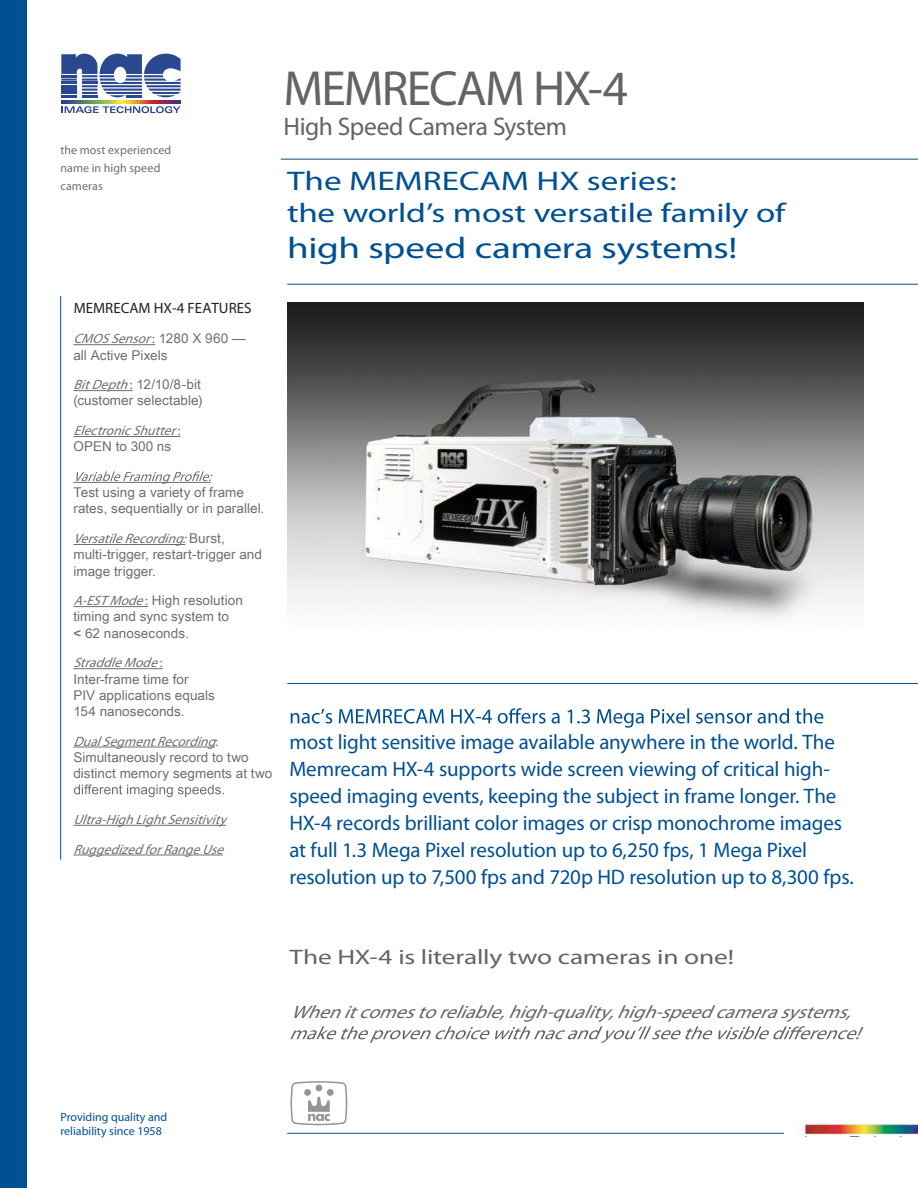
<style>
.page{position:relative;width:918px;height:1188px;background:#fff}
.page>*{position:absolute;margin:0;border:0;box-sizing:border-box;transform-origin:0 0}
.t1{font:49.5px "Myriad Pro";letter-spacing:-.035em;color:#636466}
.t2{font:30px "Myriad Pro";letter-spacing:-.01em;color:#005092;scale:1.3 1}
.t3{font:27px "Myriad Pro";letter-spacing:-.005em;color:#005092;scale:1.3 1}
.t4{font:25.5px "Myriad Pro";letter-spacing:-.02em;color:#636466}
.t5{font:21px/27px "Myriad Pro";letter-spacing:-.01em;color:#005092}
.t6{font:21px "Myriad Pro";letter-spacing:-.005em;color:#636466;scale:1.3 1}
.t7{font:italic 18px "Myriad Pro";color:#636567;scale:1.1 1}
.t8{font:15px "Myriad Pro";color:#221f1f}
.t9{font:13.5px/16.2px "Arial Unicode MS";letter-spacing:.005em;color:#6d6e71}
.t10{font:italic 13.5px "Myriad Pro";color:#6d6e71}
.t11{font:12px/18px "Myriad Pro";letter-spacing:.01em;color:#6d6e71}
.t12{font:12px/14.4px "Myriad Pro";color:#005092}
.s1{font-style:normal}
.s2{font-family:"Arial Unicode MS";font-style:normal}
.s3{font-family:"Myriad Pro";font-style:italic}
.s4{font-family:"Myriad Pro"}
</style>
<div class="page">
<hr style="left:73px;top:344px;width:82px;height:1px;background:#6d6e71">
<hr style="left:73px;top:390px;width:60px;height:1px;background:#6d6e71">
<hr style="left:73px;top:436px;width:108px;height:1px;background:#6d6e71">
<hr style="left:73px;top:482px;width:138px;height:1px;background:#6d6e71">
<hr style="left:73px;top:544px;width:112px;height:1px;background:#6d6e71">
<hr style="left:73px;top:606px;width:75px;height:1px;background:#6d6e71">
<hr style="left:73px;top:668px;width:90px;height:1px;background:#6d6e71">
<hr style="left:73px;top:747px;width:142px;height:1px;background:#6d6e71">
<hr style="left:73px;top:825px;width:153px;height:1px;background:#6d6e71">
<hr style="left:73px;top:855px;width:150px;height:1px;background:#6d6e71">
<svg style="left:76px;top:471px;width:136px;height:13px"></svg>
<svg style="left:74px;top:784px;width:150px;height:13px"></svg>
<hr style="left:281px;top:159px;width:637px;height:1px;background:#005092">
<hr style="left:60px;top:296px;width:1px;height:564px;background:#005092">
<hr style="left:287px;top:1133px;width:631px;height:1px;background:#005092">
<hr style="left:287px;top:284px;width:631px;height:1px;background:#005092">
<hr style="left:287px;top:683px;width:631px;height:1px;background:#005092">
<img style="left:785px;top:1124px;width:133px;height:12px">
<svg style="left:290px;top:1081px;width:57px;height:45px"></svg>
<img style="left:287px;top:302px;width:577px;height:317px">
<div style="left:0;top:0;width:27px;height:1188px;background:#005092"></div>
<svg style="left:61px;top:106px;width:120px;height:7px"></svg>
<svg style="left:61px;top:101px;width:120px;height:2px"></svg>
<svg style="left:61px;top:53px;width:120px;height:44px"></svg>
<svg style="left:290px;top:1026px;width:573px;height:17px"></svg>
<svg style="left:291px;top:708px;width:532px;height:20px"></svg>
<p class="t11" style="left:60px;top:140px;width:112px">the most experienced name in high speed cameras</p>
<h1 class="t1" style="left:284px;top:58px;width:346px">MEMRECAM HX-4</h1>
<h3 class="t4" style="left:284px;top:111px;width:285px">High Speed Camera System</h3>
<h3 class="t3" style="left:287px;top:164px;width:301px">The MEMRECAM HX series:</h3>
<h3 class="t3" style="left:287px;top:197px;width:385px">the world’s most versatile family of</h3>
<h2 class="t2" style="left:287px;top:230px;width:348px">high speed camera systems!</h2>
<p class="t8" style="left:74px;top:299px;width:179px">MEMRECAM HX-4 FEATURES</p>
<p class="t10" style="left:73px;top:330px;width:174px">CMOSSensor<span class="s1">:</span> <span class="s2">1 2 8 0 X 9 6 0 —</span></p>
<p class="t9" style="left:73px;top:340px;width:129px;line-height:29.7px">all Active Pixels<br><span class="s3">BitDepth</span><span class="s4">:</span> 12/10/8-bit</p>
<p class="t9" style="left:73px;top:392px;width:131px">(customer selectable)</p>
<p class="t10" style="left:73px;top:422px;width:109px">ElectronicShutter<span class="s1">:</span></p>
<p class="t9" style="left:73px;top:438px;width:99px">OPEN to 300 ns</p>
<p class="t9" style="left:73px;top:484px;width:192px">Test using a variety of frame rates, sequentially or in parallel.</p>
<p class="t10" style="left:73px;top:530px;width:153px">VersatileRecording: <span class="s2">B u r s t ,</span></p>
<p class="t9" style="left:73px;top:546px;width:190px">multi-trigger, restart-trigger and image trigger.</p>
<p class="t9" style="left:73px;top:592px;width:171px"><span class="s3">A-ESTMode</span><span class="s4">:</span> High resolution timing and sync system to<br>&lt; 62 nanoseconds.</p>
<p class="t10" style="left:73px;top:654px;width:91px">StraddleMode<span class="s1">:</span></p>
<p class="t9" style="left:73px;top:670px;width:143px">Inter-frame time for<br>PIV applications equals<br>154 nanoseconds.</p>
<p class="t10" style="left:73px;top:733px;width:149px">DualSegmentRecording<span class="s1">:</span></p>
<p class="t9" style="left:73px;top:749px;width:200px">Simultaneously record to two distinct memory segments at two</p>
<p class="t10" style="left:73px;top:811px;width:160px">Ultra-HighLightSensitivity</p>
<p class="t10" style="left:73px;top:841px;width:157px">RuggedizedforRangeUse</p>
<p class="t5" style="left:289px;top:728px;width:566px">most light sensitive image available anywhere in the world. The Memrecam HX-4 supports wide screen viewing of critical high&shy;speed imaging events, keeping the subject in frame longer. The HX-4 records brilliant color images or crisp monochrome images at full 1.3 Mega Pixel resolution up to 6,250 fps, 1 Mega Pixel resolution up to 7,500 fps and 720p HD resolution up to 8,300 fps.</p>
<h3 class="t6" style="left:289px;top:944px;width:343px">The HX-4 is literally two cameras in one!</h3>
<h3 class="t7" style="left:291px;top:1000px;width:519px">Whenitcomestoreliable,high-quality,high-speedcamerasystems,</h3>
<p class="t12" style="left:60px;top:1110px;width:108px">Providing quality and reliability since 1958</p>
</div>
